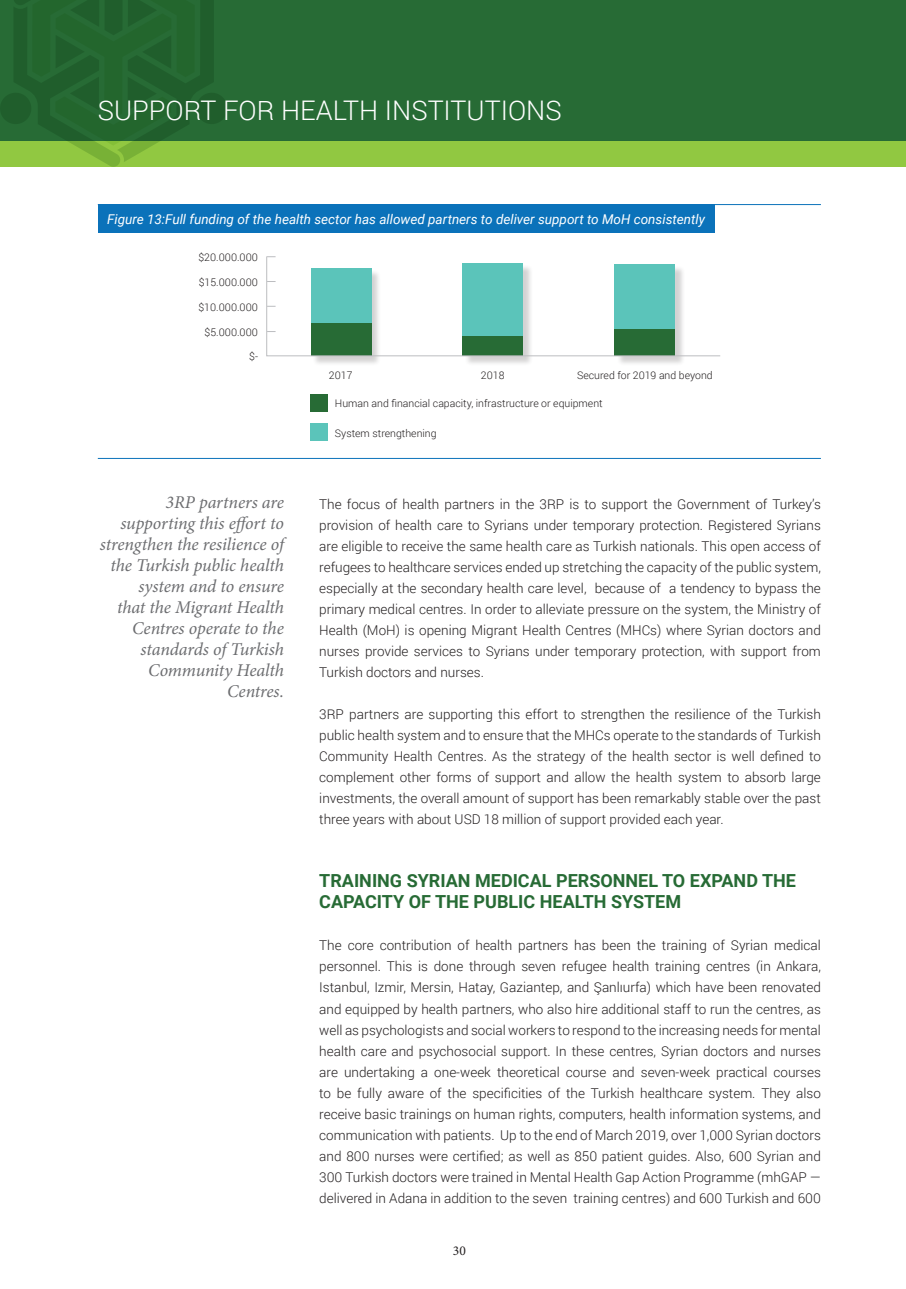
<style>
.page{position:relative;width:906px;height:1289px;background:#fff}
.page>*{position:absolute;margin:0;border:0;box-sizing:border-box;transform-origin:0 0}
.t1{font:300 27px "Roboto";color:#fff}
.t2{font:italic 18px/21px "Minion Pro";letter-spacing:-.01em;color:#6c6d70;text-align:right}
.t3{font:700 18px/21px "Roboto";color:#276b35}
.t4{font:300 13.5px/21px "Roboto";color:#231f20;text-align:justify}
.t5{font:italic 13.5px "Roboto";color:#fff}
.t6{font:13.5px "Minion Pro";color:#231f20}
.t7{font:300 10.5px "Roboto";color:#231f20}
</style>
<div class="page">
<div style="left:0;top:0;width:906px;height:141px;background:#276b35"></div>
<div style="left:0;top:141px;width:906px;height:26px;background:#91c841"></div>
<svg style="left:0;top:0;width:227px;height:167px"></svg>
<div style="left:98px;top:204px;width:616px;height:29px;background:#0b72ba"></div>
<hr style="left:98px;top:204px;width:723px;height:1px;background:#0b72ba">
<div style="left:312px;top:264px;width:373px;height:102px;background:#231f20;opacity:.2"></div>
<svg style="left:266px;top:256px;width:455px;height:100px"></svg>
<hr style="left:98px;top:458px;width:723px;height:1px;background:#0b72ba">
<div style="left:311px;top:423px;width:17px;height:17px;background:#5bc4ba"></div>
<div style="left:311px;top:394px;width:17px;height:17px;background:#276b35"></div>
<h1 class="t1" style="left:98px;top:92px;width:465px">SUPPORT FOR HEALTH INSTITUTIONS</h1>
<p class="t5" style="left:107px;top:209px;width:599px">Figure 13:Full funding of the health sector has allowed partners to deliver support to MoH consistently</p>
<p class="t7" style="left:198px;top:250px;width:61px">$20.000.000</p>
<p class="t7" style="left:199px;top:275px;width:61px">$15.000.000</p>
<p class="t7" style="left:198px;top:300px;width:61px">$10.000.000</p>
<p class="t7" style="left:205px;top:325px;width:55px">$5.000.000</p>
<p class="t7" style="left:249px;top:348px;width:10px">$-</p>
<h2 class="t2" style="left:100px;top:492px;width:185px">3RP partners are supporting this effort to strengthen the resilience of the Turkish public health system and to ensure<br>that the Migrant Health<br>Centres operate to the standards of Turkish<br>Community Health<br>Centres.</h2>
<p class="t7" style="left:329px;top:368px;width:25px">2017</p>
<p class="t7" style="left:481px;top:368px;width:25px">2018</p>
<p class="t7" style="left:577px;top:368px;width:137px">Secured for 2019 and beyond</p>
<p class="t7" style="left:335px;top:396px;width:269px">Human and financial capacity, infrastructure or equipment</p>
<p class="t7" style="left:335px;top:425px;width:103px">System strengthening</p>
<p class="t4" style="left:319px;top:493px;width:503px">The focus of health partners in the 3RP is to support the Government of Turkey’s provision of health care to Syrians under temporary protection. Registered Syrians are eligible to receive the same health care as Turkish nationals. This open access of refugees to healthcare services ended up stretching the capacity of the public system, especially at the secondary health care level, because of a tendency to bypass the primary medical centres. In order to alleviate pressure on the system, the Ministry of Health (MoH) is opening Migrant Health Centres (MHCs) where Syrian doctors and nurses provide services to Syrians under temporary protection, with support from Turkish doctors and nurses.</p>
<p class="t4" style="left:319px;top:703px;width:503px">3RP partners are supporting this effort to strengthen the resilience of the Turkish public health system and to ensure that the MHCs operate to the standards of Turkish Community Health Centres. As the strategy of the health sector is well defined to complement other forms of support and allow the health system to absorb large investments, the overall amount of support has been remarkably stable over the past three years with about USD 18 million of support provided each year.</p>
<h2 class="t3" style="left:319px;top:869px;width:478px">TRAINING SYRIAN MEDICAL PERSONNEL TO EXPAND THE<br>CAPACITY OF THE PUBLIC HEALTH SYSTEM</h2>
<p class="t4" style="left:319px;top:934px;width:503px">The core contribution of health partners has been the training of Syrian medical personnel. This is done through seven refugee health training centres (in Ankara, Istanbul, Izmir, Mersin, Hatay, Gaziantep, and Şanlıurfa) which have been renovated and equipped by health partners, who also hire additional staff to run the centres, as well as psychologists and social workers to respond to the increasing needs for mental health care and psychosocial support. In these centres, Syrian doctors and nurses are undertaking a one-week theoretical course and seven-week practical courses to be fully aware of the specificities of the Turkish healthcare system. They also receive basic trainings on human rights, computers, health information systems, and communication with patients. Up to the end of March 2019, over 1,000 Syrian doctors and 800 nurses were certified; as well as 850 patient guides. Also, 600 Syrian and 300 Turkish doctors were trained in Mental Health Gap Action Programme (mhGAP — delivered in Adana in addition to the seven training centres) and 600 Turkish and 600</p>
<p class="t6" style="left:453px;top:1241px;width:14px">30</p>
</div>
